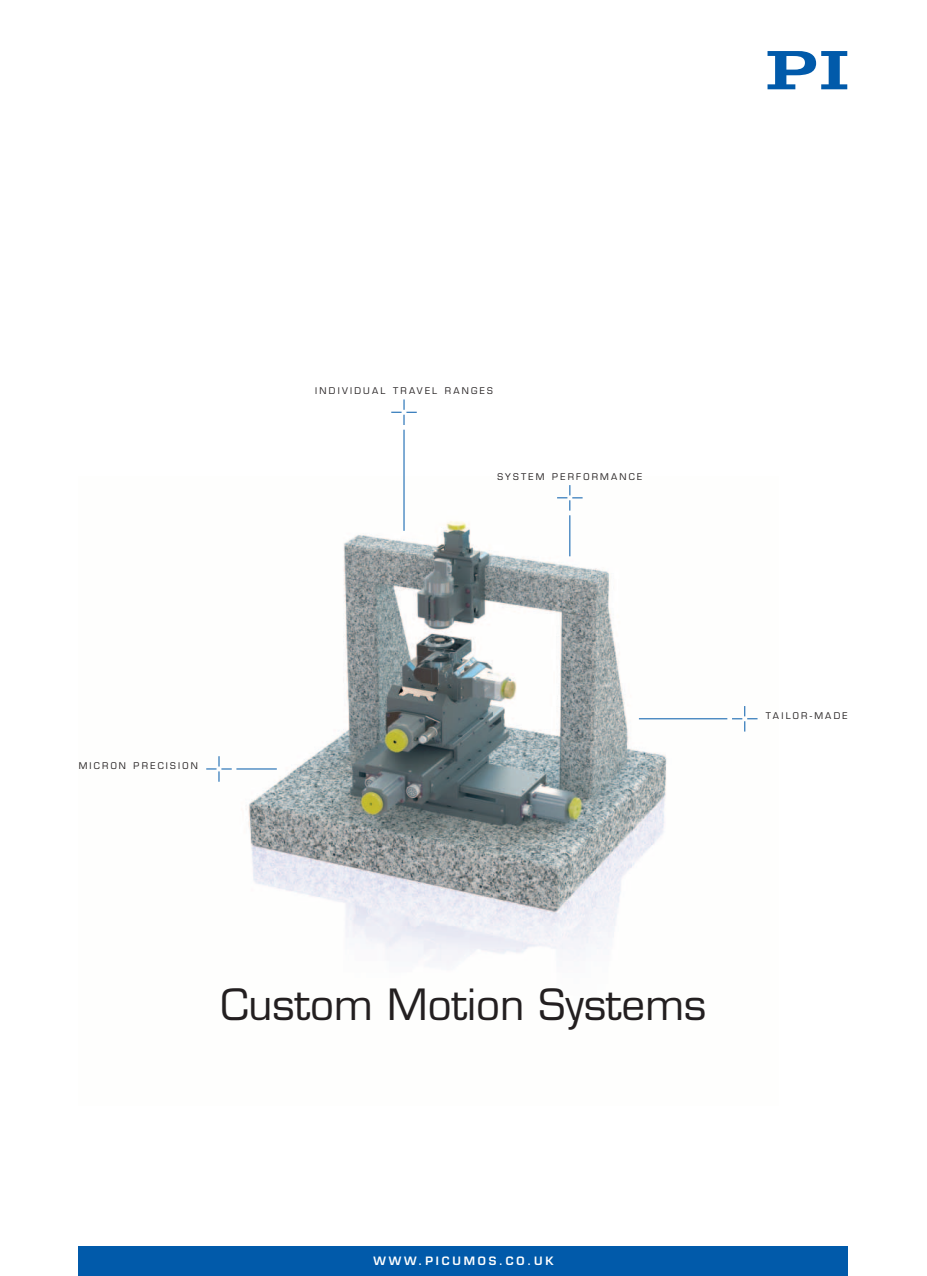
<style>
.page{position:relative;width:927px;height:1276px;background:#fff}
.page>*{position:absolute;margin:0;border:0;box-sizing:border-box;transform-origin:0 0}
.t1{font:42px "Eurostile LT";color:#231f20}
.t2{font:600 11.25px "Eurostile LT";letter-spacing:.25em;color:#fff}
.t3{font:9px "Eurostile LT";letter-spacing:.25em;color:#231f20}
</style>
<div class="page">
<div style="left:79px;top:1246px;width:769px;height:30px;background:#015aaa"></div>
<svg style="left:767px;top:51px;width:80px;height:38px"></svg>
<img style="left:218px;top:476px;width:540px;height:490px">
<svg style="left:206px;top:756px;width:26px;height:25px"></svg>
<hr style="left:236px;top:768px;width:41px;height:1px;background:#015aaa">
<svg style="left:391px;top:399px;width:26px;height:26px"></svg>
<hr style="left:404px;top:430px;width:1px;height:101px;background:#015aaa">
<svg style="left:732px;top:706px;width:25px;height:25px"></svg>
<hr style="left:639px;top:718px;width:88px;height:1px;background:#015aaa">
<svg style="left:557px;top:485px;width:26px;height:25px"></svg>
<hr style="left:569px;top:515px;width:1px;height:41px;background:#015aaa">
<p class="t3" style="left:315px;top:387px;width:179px">INDIVIDUAL TRAVEL RANGES</p>
<p class="t3" style="left:497px;top:472px;width:146px">SYSTEM PERFORMANCE</p>
<p class="t3" style="left:79px;top:762px;width:121px">MICRON PRECISION</p>
<p class="t3" style="left:766px;top:711px;width:83px">TAILOR-MADE</p>
<h1 class="t1" style="left:220px;top:985px;width:488px">Custom Motion Systems</h1>
<p class="t2" style="left:373px;top:1255px;width:181px">WWW.PICUMOS.CO.UK</p>
</div>
